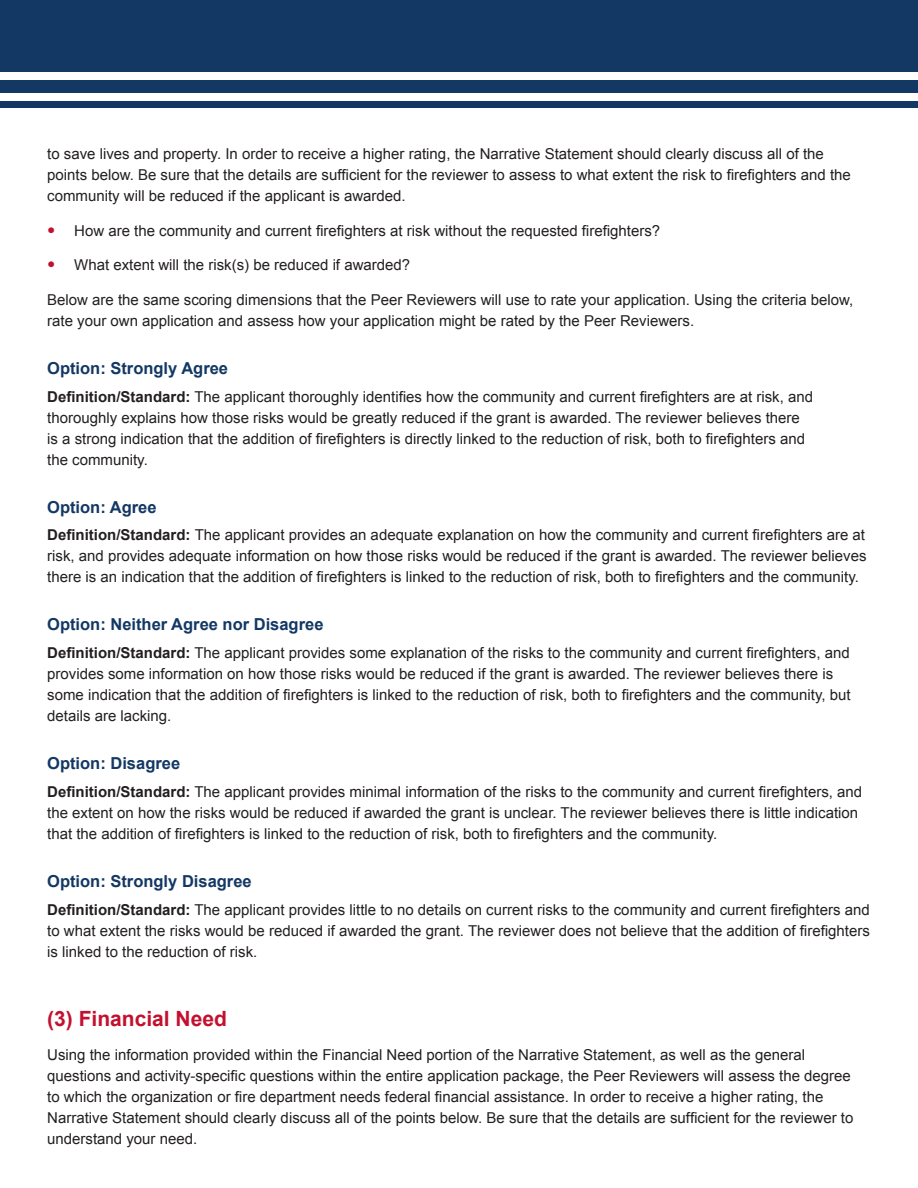
<style>
.page{position:relative;width:918px;height:1188px;background:#fff}
.page>*{position:absolute;margin:0;border:0;box-sizing:border-box;transform-origin:0 0}
.t1{font:700 21px "Arial";color:#c3102f}
.t2{font:700 16.5px "Arial";color:#133863}
.t3{font:15px/21px "Arial";color:#231f20}
.s1{font-family:"Frutiger LT Std";font-stretch:condensed;font-size:16.5px;color:#c3102f}
.s2{font-weight:700}
</style>
<div class="page">
<div style="left:0;top:101px;width:918px;height:6px;background:#133863"></div>
<div style="left:0;top:81px;width:918px;height:12px;background:#133863"></div>
<div style="left:0;top:0;width:918px;height:72px;background:#133863"></div>
<p class="t3" style="left:47px;top:144px;width:805px">to save lives and property. In order to receive a higher rating, the Narrative Statement should clearly discuss all of the points below. Be sure that the details are sufficient for the reviewer to assess to what extent the risk to firefighters and the community will be reduced if the applicant is awarded.</p>
<p class="t3" style="left:47px;top:220px;width:615px"><span class="s1">•</span> How are the community and current firefighters at risk without the requested firefighters?</p>
<p class="t3" style="left:47px;top:255px;width:364px"><span class="s1">•</span> What extent will the risk(s) be reduced if awarded?</p>
<p class="t3" style="left:47px;top:289px;width:808px">Below are the same scoring dimensions that the Peer Reviewers will use to rate your application. Using the criteria below, rate your own application and assess how your application might be rated by the Peer Reviewers.</p>
<p class="t2" style="left:47px;top:357px;width:182px">Option: Strongly Agree</p>
<p class="t3" style="left:47px;top:386px;width:767px"><span class="s2">Definition/Standard:</span> The applicant thoroughly identifies how the community and current firefighters are at risk, and thoroughly explains how those risks would be greatly reduced if the grant is awarded. The reviewer believes there is a strong indication that the addition of firefighters is directly linked to the reduction of risk, both to firefighters and the community.</p>
<p class="t2" style="left:47px;top:496px;width:111px">Option: Agree</p>
<p class="t3" style="left:47px;top:525px;width:821px;text-align:justify"><span class="s2">Definition/Standard:</span> The applicant provides an adequate explanation on how the community and current firefighters are at risk, and provides adequate information on how those risks would be reduced if the grant is awarded. The reviewer believes there is an indication that the addition of firefighters is linked to the reduction of risk, both to firefighters and the community.</p>
<p class="t2" style="left:47px;top:614px;width:278px">Option: Neither Agree nor Disagree</p>
<p class="t3" style="left:47px;top:643px;width:805px"><span class="s2">Definition/Standard:</span> The applicant provides some explanation of the risks to the community and current firefighters, and provides some information on how those risks would be reduced if the grant is awarded. The reviewer believes there is some indication that the addition of firefighters is linked to the reduction of risk, both to firefighters and the community, but details are lacking.</p>
<p class="t2" style="left:47px;top:753px;width:134px">Option: Disagree</p>
<p class="t3" style="left:47px;top:781px;width:816px"><span class="s2">Definition/Standard:</span> The applicant provides minimal information of the risks to the community and current firefighters, and the extent on how the risks would be reduced if awarded the grant is unclear. The reviewer believes there is little indication that the addition of firefighters is linked to the reduction of risk, both to firefighters and the community.</p>
<p class="t2" style="left:47px;top:870px;width:206px">Option: Strongly Disagree</p>
<p class="t3" style="left:47px;top:899px;width:824px;text-align:justify"><span class="s2">Definition/Standard:</span> The applicant provides little to no details on current risks to the community and current firefighters and to what extent the risks would be reduced if awarded the grant. The reviewer does not believe that the addition of firefighters is linked to the reduction of risk.</p>
<p class="t1" style="left:47px;top:1004px;width:181px">(3) Financial Need</p>
<p class="t3" style="left:47px;top:1045px;width:808px">Using the information provided within the Financial Need portion of the Narrative Statement, as well as the general questions and activity-specific questions within the entire application package, the Peer Reviewers will assess the degree to which the organization or fire department needs federal financial assistance. In order to receive a higher rating, the Narrative Statement should clearly discuss all of the points below. Be sure that the details are sufficient for the reviewer to understand your need.</p>
</div>
